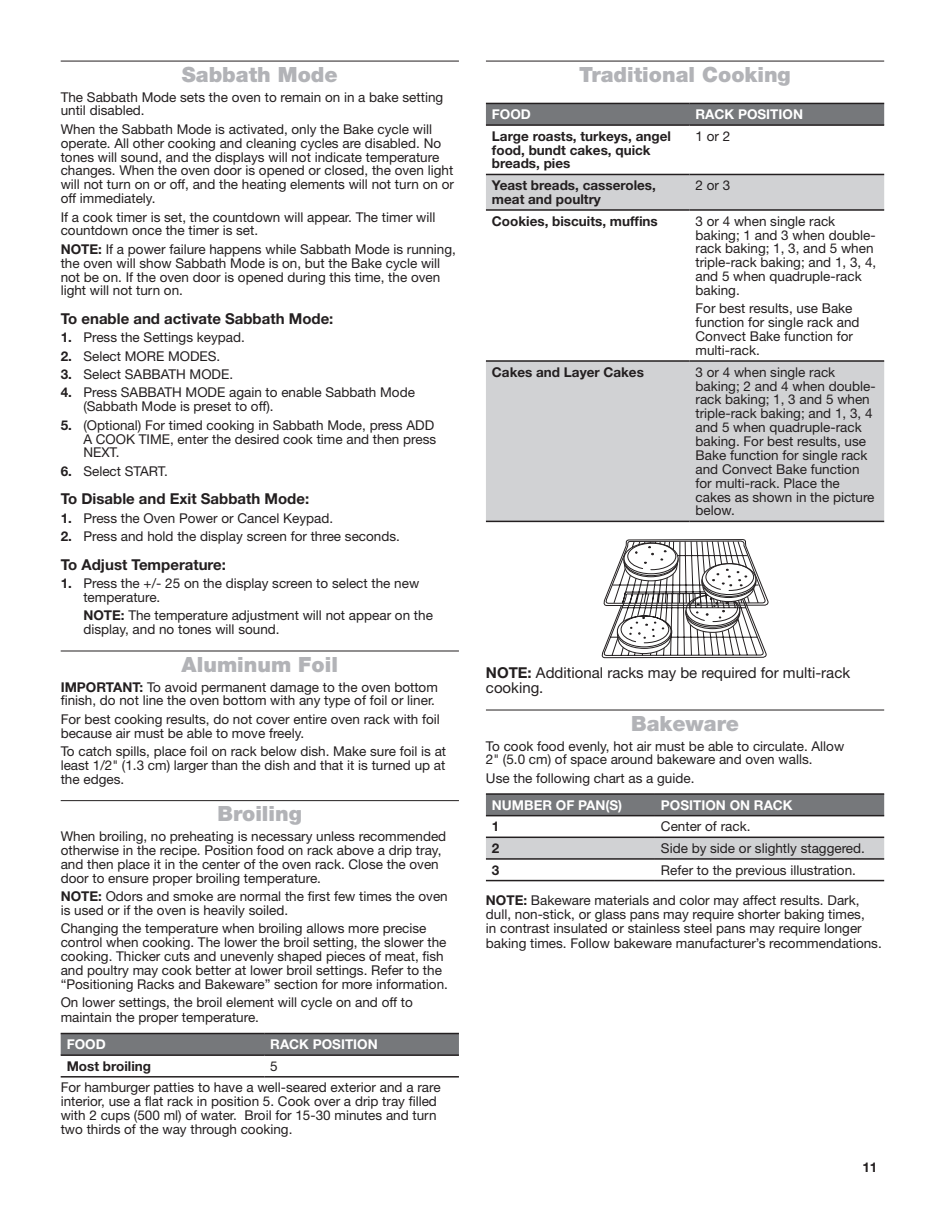
<style>
.page{position:relative;width:945px;height:1215px;background:#fff}
.page>*{position:absolute;margin:0;border:0;box-sizing:border-box;transform-origin:0 0}
.t1{font:900 21px "Helvetica Neue LT Std";color:#b2b3b7}
.t2{font:700 15px "Helvetica Neue LT Std";color:#231f20}
.t3{font:15px/15px "Helvetica Neue LT Std";color:#231f20}
.t4{font:13.5px/14px "Helvetica Neue LT Std";color:#231f20}
.t5{font:700 13.5px/14px "Helvetica Neue LT Std";color:#231f20}
.t6{font:700 13.5px "Helvetica Neue LT Std";color:#fff}
.s1{font-weight:700}
</style>
<div class="page">
<hr style="left:61px;top:61px;width:398px;height:1px;background:#231f20">
<hr style="left:61px;top:651px;width:398px;height:1px;background:#231f20">
<hr style="left:61px;top:800px;width:398px;height:1px;background:#231f20">
<div style="left:61px;top:1034px;width:398px;height:20px;background:#76787b"></div>
<hr style="left:61px;top:1033px;width:203px;height:1px;background:#231f20">
<hr style="left:264px;top:1033px;width:195px;height:1px;background:#231f20">
<hr style="left:61px;top:1054px;width:203px;height:2px;background:#231f20">
<hr style="left:264px;top:1054px;width:195px;height:2px;background:#231f20">
<hr style="left:61px;top:1076px;width:203px;height:2px;background:#231f20">
<hr style="left:264px;top:1076px;width:195px;height:2px;background:#231f20">
<hr style="left:486px;top:61px;width:398px;height:1px;background:#231f20">
<hr style="left:486px;top:710px;width:398px;height:1px;background:#231f20">
<div style="left:486px;top:104px;width:398px;height:20px;background:#76787b"></div>
<svg style="left:486px;top:175px;width:398px;height:346px;fill:#d1d2d4"></svg>
<hr style="left:486px;top:103px;width:204px;height:1px;background:#231f20">
<hr style="left:690px;top:103px;width:194px;height:1px;background:#231f20">
<hr style="left:486px;top:124px;width:204px;height:2px;background:#231f20">
<hr style="left:690px;top:124px;width:194px;height:2px;background:#231f20">
<hr style="left:486px;top:174px;width:204px;height:1px;background:#231f20">
<hr style="left:690px;top:174px;width:194px;height:1px;background:#231f20">
<hr style="left:486px;top:209px;width:204px;height:2px;background:#231f20">
<hr style="left:690px;top:209px;width:194px;height:2px;background:#231f20">
<hr style="left:486px;top:360px;width:204px;height:2px;background:#231f20">
<hr style="left:690px;top:360px;width:194px;height:2px;background:#231f20">
<hr style="left:486px;top:521px;width:204px;height:1px;background:#231f20">
<hr style="left:690px;top:521px;width:194px;height:1px;background:#231f20">
<div style="left:486px;top:795px;width:398px;height:20px;background:#76787b"></div>
<div style="left:486px;top:838px;width:398px;height:20px;background:#d1d2d4"></div>
<hr style="left:486px;top:793px;width:169px;height:2px;background:#231f20">
<hr style="left:655px;top:793px;width:229px;height:2px;background:#231f20">
<hr style="left:486px;top:815px;width:169px;height:1px;background:#231f20">
<hr style="left:655px;top:815px;width:229px;height:1px;background:#231f20">
<hr style="left:486px;top:837px;width:169px;height:1px;background:#231f20">
<hr style="left:655px;top:837px;width:229px;height:1px;background:#231f20">
<hr style="left:486px;top:858px;width:169px;height:2px;background:#231f20">
<hr style="left:655px;top:858px;width:229px;height:2px;background:#231f20">
<hr style="left:486px;top:880px;width:169px;height:1px;background:#231f20">
<hr style="left:655px;top:880px;width:229px;height:1px;background:#231f20">
<svg style="left:601px;top:539px;width:168px;height:119px"></svg>
<h1 class="t1" style="left:182px;top:62px;width:157px">Sabbath Mode</h1>
<p class="t4" style="left:61px;top:90px;width:384px">The Sabbath Mode sets the oven to remain on in a bake setting until disabled.</p>
<p class="t4" style="left:61px;top:122px;width:395px">When the Sabbath Mode is activated, only the Bake cycle will operate. All other cooking and cleaning cycles are disabled. No tones will sound, and the displays will not indicate temperature changes. When the oven door is opened or closed, the oven light will not turn on or off, and the heating elements will not turn on or off immediately.</p>
<p class="t4" style="left:61px;top:210px;width:376px">If a cook timer is set, the countdown will appear. The timer will countdown once the timer is set.</p>
<p class="t4" style="left:61px;top:242px;width:397px"><span class="s1">NOTE:</span> If a power failure happens while Sabbath Mode is running, the oven will show Sabbath Mode is on, but the Bake cycle will not be on. If the oven door is opened during this time, the oven light will not turn on.</p>
<p class="t2" style="left:61px;top:309px;width:274px">To enable and activate Sabbath Mode:</p>
<p class="t4" style="left:61px;top:330px;width:186px"><span class="s1">1.</span> Press the Settings keypad.</p>
<p class="t4" style="left:61px;top:349px;width:161px"><span class="s1">2.</span> Select MORE MODES.</p>
<p class="t4" style="left:61px;top:367px;width:174px"><span class="s1">3.</span> Select SABBATH MODE.</p>
<p class="t4" style="left:83px;top:386px;width:333px;text-indent:-23px"><span class="s1">4.</span> Press SABBATH MODE again to enable Sabbath Mode (Sabbath Mode is preset to off).</p>
<p class="t4" style="left:83px;top:418px;width:354px;text-indent:-23px"><span class="s1">5.</span> (Optional) For timed cooking in Sabbath Mode, press ADD<br>A COOK TIME, enter the desired cook time and then press<br>NEXT.</p>
<p class="t4" style="left:61px;top:464px;width:109px"><span class="s1">6.</span> Select START.</p>
<p class="t2" style="left:61px;top:490px;width:250px">To Disable and Exit Sabbath Mode:</p>
<p class="t4" style="left:61px;top:511px;width:274px"><span class="s1">1.</span> Press the Oven Power or Cancel Keypad.</p>
<p class="t4" style="left:61px;top:529px;width:341px"><span class="s1">2.</span> Press and hold the display screen for three seconds.</p>
<p class="t2" style="left:61px;top:555px;width:167px">To Adjust Temperature:</p>
<p class="t4" style="left:83px;top:576px;width:337px;text-indent:-23px"><span class="s1">1.</span> Press the +/- 25 on the display screen to select the new temperature.</p>
<p class="t4" style="left:83px;top:608px;width:351px"><span class="s1">NOTE:</span> The temperature adjustment will not appear on the display, and no tones will sound.</p>
<h1 class="t1" style="left:182px;top:652px;width:158px">Aluminum Foil</h1>
<p class="t4" style="left:61px;top:680px;width:379px"><span class="s1">IMPORTANT:</span> To avoid permanent damage to the oven bottom finish, do not line the oven bottom with any type of foil or liner.</p>
<p class="t4" style="left:61px;top:712px;width:381px">For best cooking results, do not cover entire oven rack with foil because air must be able to move freely.</p>
<p class="t4" style="left:61px;top:744px;width:387px;text-align:justify">To catch spills, place foil on rack below dish. Make sure foil is at least 1/2" (1.3 cm) larger than the dish and that it is turned up at the edges.</p>
<h1 class="t1" style="left:218px;top:801px;width:86px">Broiling</h1>
<p class="t4" style="left:61px;top:829px;width:387px">When broiling, no preheating is necessary unless recommended otherwise in the recipe. Position food on rack above a drip tray, and then place it in the center of the oven rack. Close the oven door to ensure proper broiling temperature.</p>
<p class="t4" style="left:61px;top:889px;width:389px"><span class="s1">NOTE:</span> Odors and smoke are normal the first few times the oven is used or if the oven is heavily soiled.</p>
<p class="t4" style="left:61px;top:921px;width:389px">Changing the temperature when broiling allows more precise control when cooking. The lower the broil setting, the slower the cooking. Thicker cuts and unevenly shaped pieces of meat, fish and poultry may cook better at lower broil settings. Refer to the “Positioning Racks and Bakeware” section for more information.</p>
<p class="t4" style="left:61px;top:995px;width:354px;line-height:15px">On lower settings, the broil element will cycle on and off to maintain the proper temperature.</p>
<p class="t6" style="left:67px;top:1036px;width:41px">FOOD</p>
<p class="t6" style="left:270px;top:1036px;width:109px">RACK POSITION</p>
<p class="t5" style="left:67px;top:1059px;width:86px">Most broiling</p>
<p class="t4" style="left:61px;top:1055px;width:381px;line-height:21.3px;text-indent:210px">5<br>For hamburger patties to have a well-seared exterior and a rare</p>
<p class="t4" style="left:61px;top:1094px;width:378px;text-align:justify">interior, use a flat rack in position 5. Cook over a drip tray filled with 2 cups (500 ml) of water. Broil for 15-30 minutes and turn two thirds of the way through cooking.</p>
<h1 class="t1" style="left:579px;top:62px;width:213px">Traditional Cooking</h1>
<p class="t6" style="left:492px;top:106px;width:41px">FOOD</p>
<p class="t6" style="left:696px;top:106px;width:109px">RACK POSITION</p>
<p class="t5" style="left:492px;top:129px;width:181px">Large roasts, turkeys, angel food, bundt cakes, quick breads, pies</p>
<p class="t4" style="left:696px;top:129px;width:36px">1 or 2</p>
<p class="t5" style="left:492px;top:178px;width:166px">Yeast breads, casseroles, meat and poultry</p>
<p class="t4" style="left:696px;top:178px;width:36px">2 or 3</p>
<p class="t5" style="left:492px;top:214px;width:167px">Cookies, biscuits, muffins</p>
<p class="t4" style="left:696px;top:214px;width:182px">3 or 4 when single rack baking; 1 and 3 when double&shy;rack baking; 1, 3, and 5 when triple-rack baking; and 1, 3, 4, and 5 when quadruple-rack baking.</p>
<p class="t4" style="left:696px;top:301px;width:166px">For best results, use Bake function for single rack and<br>Convect Bake function for multi-rack.</p>
<p class="t5" style="left:492px;top:365px;width:154px">Cakes and Layer Cakes</p>
<p class="t4" style="left:696px;top:365px;width:182px">3 or 4 when single rack baking; 2 and 4 when double&shy;rack baking; 1, 3 and 5 when triple-rack baking; and 1, 3, 4 and 5 when quadruple-rack baking. For best results, use<br>Bake function for single rack and Convect Bake function for multi-rack. Place the cakes as shown in the picture below.</p>
<p class="t3" style="left:486px;top:665px;width:366px"><span class="s1">NOTE:</span> Additional racks may be required for multi-rack cooking.</p>
<h1 class="t1" style="left:631px;top:711px;width:109px">Bakeware</h1>
<p class="t4" style="left:486px;top:739px;width:360px">To cook food evenly, hot air must be able to circulate. Allow<br>2" (5.0 cm) of space around bakeware and oven walls.</p>
<p class="t4" style="left:486px;top:771px;width:210px">Use the following chart as a guide.</p>
<p class="t6" style="left:492px;top:797px;width:132px">NUMBER OF PAN(S)</p>
<p class="t6" style="left:661px;top:797px;width:133px">POSITION ON RACK</p>
<p class="t5" style="left:492px;top:819px;width:9px">1</p>
<p class="t4" style="left:661px;top:819px;width:91px">Center of rack.</p>
<p class="t5" style="left:492px;top:841px;width:9px">2</p>
<p class="t4" style="left:661px;top:841px;width:206px">Side by side or slightly staggered.</p>
<p class="t5" style="left:492px;top:863px;width:9px">3</p>
<p class="t4" style="left:661px;top:863px;width:197px">Refer to the previous illustration.</p>
<p class="t4" style="left:486px;top:893px;width:397px"><span class="s1">NOTE:</span> Bakeware materials and color may affect results. Dark, dull, non-stick, or glass pans may require shorter baking times,<br>in contrast insulated or stainless steel pans may require longer baking times. Follow bakeware manufacturer’s recommendations.</p>
<p class="t5" style="left:862px;top:1160px;width:17px">11</p>
</div>
